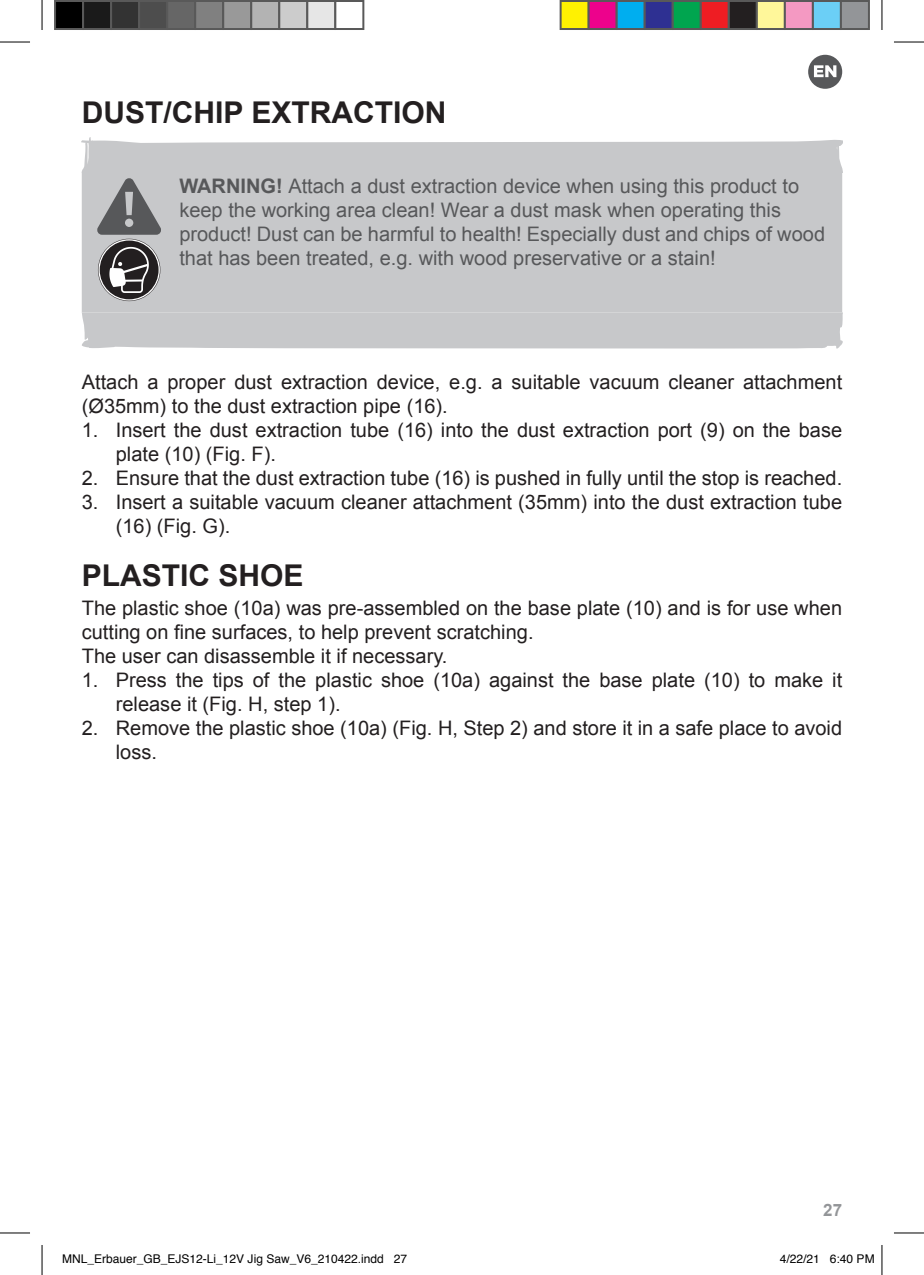
<style>
.page{position:relative;width:924px;height:1275px;background:#fff}
.page>*{position:absolute;margin:0;border:0;box-sizing:border-box;transform-origin:0 0}
.Sub_header{font:700 30px "Arial";color:#231f20}
.t1{font:20px/24px "Arial";color:#231f20}
.warning_box_text{font:20px "Arial";color:#57585a}
.t2{font:700 17px "Arial";color:#939598}
.t3{font:12px "Helvetica";color:#000}
.s1{font-weight:700}
</style>
<div class="page">
<svg style="left:808px;top:55px;width:33px;height:34px"></svg>
<div style="left:82px;top:301px;width:759px;height:11px;background:#c7c8ca"></div>
<svg style="left:82px;top:137px;width:759px;height:164px;background:#c4c5c7"></svg>
<div style="left:82px;top:312px;width:759px;height:36px;background:#c7c8ca"></div>
<hr style="left:0;top:42px;width:30px;height:1px;background:#000">
<hr style="left:893px;top:42px;width:30px;height:1px;background:#000">
<hr style="left:0;top:1232px;width:30px;height:1px;background:#000">
<hr style="left:893px;top:1232px;width:30px;height:1px;background:#000">
<hr style="left:42px;top:0;width:1px;height:30px;background:#000">
<hr style="left:42px;top:1245px;width:1px;height:30px;background:#000">
<hr style="left:881px;top:0;width:1px;height:30px;background:#000">
<hr style="left:881px;top:1245px;width:1px;height:30px;background:#000">
<div style="left:55px;top:1px;width:28px;height:28px;background:#000"></div>
<div style="left:54px;top:0;width:30px;height:30px;border:2px solid #595959"></div>
<div style="left:83px;top:1px;width:28px;height:28px;background:#1a1a1a"></div>
<div style="left:82px;top:0;width:30px;height:30px;border:2px solid #595959"></div>
<div style="left:111px;top:1px;width:28px;height:28px;background:#333"></div>
<div style="left:110px;top:0;width:30px;height:30px;border:2px solid #595959"></div>
<div style="left:139px;top:1px;width:28px;height:28px;background:#4d4d4d"></div>
<div style="left:138px;top:0;width:30px;height:30px;border:2px solid #595959"></div>
<div style="left:167px;top:1px;width:28px;height:28px;background:#666"></div>
<div style="left:166px;top:0;width:30px;height:30px;border:2px solid #595959"></div>
<div style="left:195px;top:1px;width:28px;height:28px;background:#808080"></div>
<div style="left:194px;top:0;width:30px;height:30px;border:2px solid #595959"></div>
<div style="left:223px;top:1px;width:28px;height:28px;background:#999"></div>
<div style="left:222px;top:0;width:30px;height:30px;border:2px solid #595959"></div>
<div style="left:251px;top:1px;width:28px;height:28px;background:#b3b3b3"></div>
<div style="left:250px;top:0;width:30px;height:30px;border:2px solid #595959"></div>
<div style="left:279px;top:1px;width:28px;height:28px;background:#ccc"></div>
<div style="left:278px;top:0;width:30px;height:30px;border:2px solid #595959"></div>
<div style="left:307px;top:1px;width:28px;height:28px;background:#e6e6e6"></div>
<div style="left:306px;top:0;width:30px;height:30px;border:2px solid #595959"></div>
<div style="left:334px;top:0;width:30px;height:30px;border:2px solid #595959"></div>
<div style="left:560px;top:1px;width:28px;height:28px;background:#fff101"></div>
<div style="left:559px;top:0;width:30px;height:30px;border:2px solid #595959"></div>
<div style="left:588px;top:1px;width:28px;height:28px;background:#ed028c"></div>
<div style="left:587px;top:0;width:30px;height:30px;border:2px solid #595959"></div>
<div style="left:616px;top:1px;width:28px;height:28px;background:#00aeef"></div>
<div style="left:615px;top:0;width:30px;height:30px;border:2px solid #595959"></div>
<div style="left:644px;top:1px;width:28px;height:28px;background:#2e3092"></div>
<div style="left:643px;top:0;width:30px;height:30px;border:2px solid #595959"></div>
<div style="left:672px;top:1px;width:28px;height:28px;background:#00a54f"></div>
<div style="left:671px;top:0;width:30px;height:30px;border:2px solid #595959"></div>
<div style="left:700px;top:1px;width:28px;height:28px;background:#ee1d23"></div>
<div style="left:699px;top:0;width:30px;height:30px;border:2px solid #595959"></div>
<div style="left:728px;top:1px;width:28px;height:28px;background:#231f20"></div>
<div style="left:727px;top:0;width:30px;height:30px;border:2px solid #595959"></div>
<div style="left:756px;top:1px;width:28px;height:28px;background:#fff79a"></div>
<div style="left:755px;top:0;width:30px;height:30px;border:2px solid #595959"></div>
<div style="left:784px;top:1px;width:28px;height:28px;background:#f499c2"></div>
<div style="left:783px;top:0;width:30px;height:30px;border:2px solid #595959"></div>
<div style="left:812px;top:1px;width:28px;height:28px;background:#6bcff6"></div>
<div style="left:811px;top:0;width:30px;height:30px;border:2px solid #595959"></div>
<div style="left:840px;top:1px;width:28px;height:28px;background:#939598"></div>
<div style="left:839px;top:0;width:30px;height:30px;border:2px solid #595959"></div>
<p class="Sub_header" style="left:82px;top:93px;width:366px">DUST/CHIP EXTRACTION</p>
<p class="warning_box_text" style="left:179px;top:173px;width:621px"><span class="s1">WARNING!</span> Attach a dust extraction device when using this product to</p>
<p class="warning_box_text" style="left:179px;top:197px;width:603px">keep the working area clean! Wear a dust mask when operating this</p>
<p class="warning_box_text" style="left:179px;top:221px;width:647px">product! Dust can be harmful to health! Especially dust and chips of wood</p>
<p class="warning_box_text" style="left:179px;top:245px;width:537px">that has been treated, e.g. with wood preservative or a stain!</p>
<p class="t1" style="left:82px;top:370px;width:761px">Attach a proper dust extraction device, e.g. a suitable vacuum cleaner attachment (Ø35mm) to the dust extraction pipe (16).</p>
<p class="t1" style="left:116px;top:418px;width:727px;text-indent:-34px">1. Insert the dust extraction tube (16) into the dust extraction port (9) on the base plate (10) (Fig. F).</p>
<p class="t1" style="left:82px;top:466px;width:761px">2. Ensure that the dust extraction tube (16) is pushed in fully until the stop is reached.</p>
<p class="t1" style="left:116px;top:490px;width:727px;text-indent:-34px">3. Insert a suitable vacuum cleaner attachment (35mm) into the dust extraction tube (16) (Fig. G).</p>
<p class="Sub_header" style="left:82px;top:555px;width:223px">PLASTIC SHOE</p>
<p class="t1" style="left:82px;top:596px;width:761px">The plastic shoe (10a) was pre-assembled on the base plate (10) and is for use when cutting on fine surfaces, to help prevent scratching.</p>
<p class="t1" style="left:82px;top:644px;width:367px">The user can disassemble it if necessary.</p>
<p class="t1" style="left:116px;top:668px;width:727px;text-indent:-34px">1. Press the tips of the plastic shoe (10a) against the base plate (10) to make it release it (Fig. H, step 1).</p>
<p class="t1" style="left:116px;top:716px;width:727px;text-indent:-34px">2. Remove the plastic shoe (10a) (Fig. H, Step 2) and store it in a safe place to avoid loss.</p>
<p class="t2" style="left:822px;top:1198px;width:20px">27</p>
<p class="t3" style="left:62px;top:1249px;width:346px">MNL_Erbauer_GB_EJS12-Li_12V Jig Saw_V6_210422.indd 27</p>
<p class="t3" style="left:779px;top:1249px;width:96px">4/22/21 6:40 PM</p>
</div>
